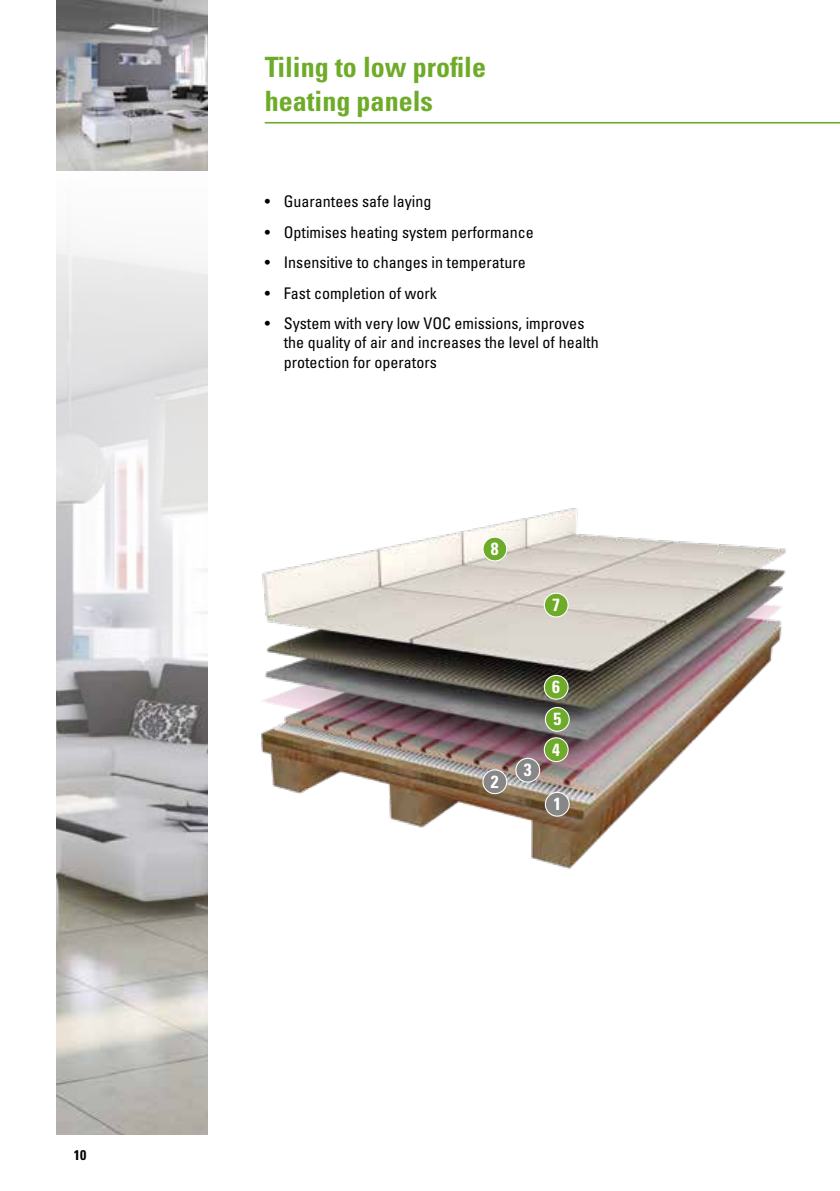
<style>
.page{position:relative;width:840px;height:1191px;background:#fff}
.page>*{position:absolute;margin:0;border:0;box-sizing:border-box;transform-origin:0 0}
.t1{font:700 condensed 28px/33.6px "Univers LT Std";color:#6eab28}
.t2{font:700 condensed 17.6px "Univers LT Std";color:#fff}
.t3{font:condensed 16px/19.2px "Univers LT Std";color:#000}
.t4{font:700 condensed 14px "Univers LT Std";color:#000}
</style>
<div class="page">
<hr style="left:264px;top:122px;width:575px;height:2px;background:#6eab28">
<img style="left:261px;top:508px;width:525px;height:361px">
<div style="left:545px;top:792px;width:24px;height:24px;background:#878787;border-radius:50%"></div>
<div style="left:544px;top:792px;width:25px;height:24px;border:1px solid #fff;border-radius:50%"></div>
<div style="left:515px;top:758px;width:24px;height:24px;background:#878787;border-radius:50%"></div>
<div style="left:515px;top:758px;width:25px;height:24px;border:1px solid #fff;border-radius:50%"></div>
<div style="left:482px;top:770px;width:24px;height:23px;background:#878787;border-radius:50%"></div>
<div style="left:482px;top:769px;width:25px;height:25px;border:1px solid #fff;border-radius:50%"></div>
<div style="left:544px;top:738px;width:23px;height:23px;background:#6eab28;border-radius:50%"></div>
<div style="left:543px;top:737px;width:25px;height:25px;border:1px solid #fff;border-radius:50%"></div>
<div style="left:544px;top:675px;width:23px;height:24px;background:#6eab28;border-radius:50%"></div>
<div style="left:543px;top:675px;width:25px;height:24px;border:1px solid #fff;border-radius:50%"></div>
<div style="left:544px;top:593px;width:23px;height:24px;background:#6eab28;border-radius:50%"></div>
<div style="left:543px;top:592px;width:25px;height:25px;border:1px solid #fff;border-radius:50%"></div>
<div style="left:482px;top:537px;width:24px;height:24px;background:#6eab28;border-radius:50%"></div>
<div style="left:482px;top:536px;width:25px;height:25px;border:1px solid #fff;border-radius:50%"></div>
<div style="left:545px;top:707px;width:24px;height:24px;background:#6eab28;border-radius:50%"></div>
<div style="left:544px;top:707px;width:25px;height:25px;border:1px solid #fff;border-radius:50%"></div>
<img style="left:57px;top:236px;width:150px;height:898px">
<img style="left:57px;top:0;width:150px;height:171px">
<p class="t4" style="left:74px;top:1146px;width:14px">10</p>
<h1 class="t1" style="left:264px;top:50px;width:223px">Tiling to low profile heating panels</h1>
<p class="t3" style="left:264px;top:191px;width:168px">• Guarantees safe laying</p>
<p class="t3" style="left:264px;top:222px;width:270px">• Optimises heating system performance</p>
<p class="t3" style="left:264px;top:252px;width:262px">• Insensitive to changes in temperature</p>
<p class="t3" style="left:264px;top:283px;width:173px">• Fast completion of work</p>
<p class="t3" style="left:283px;top:314px;width:316px;text-indent:-19px">• System with very low VOC emissions, improves the quality of air and increases the level of health protection for operators</p>
<p class="t2" style="left:490px;top:538px;width:9px">8</p>
<p class="t2" style="left:552px;top:594px;width:9px">7</p>
<p class="t2" style="left:490px;top:770px;width:9px">2</p>
<p class="t2" style="left:523px;top:759px;width:9px">3</p>
<p class="t2" style="left:552px;top:676px;width:9px">6</p>
<p class="t2" style="left:553px;top:708px;width:9px">5</p>
<p class="t2" style="left:552px;top:738px;width:9px">4</p>
<p class="t2" style="left:553px;top:793px;width:9px">1</p>
</div>
